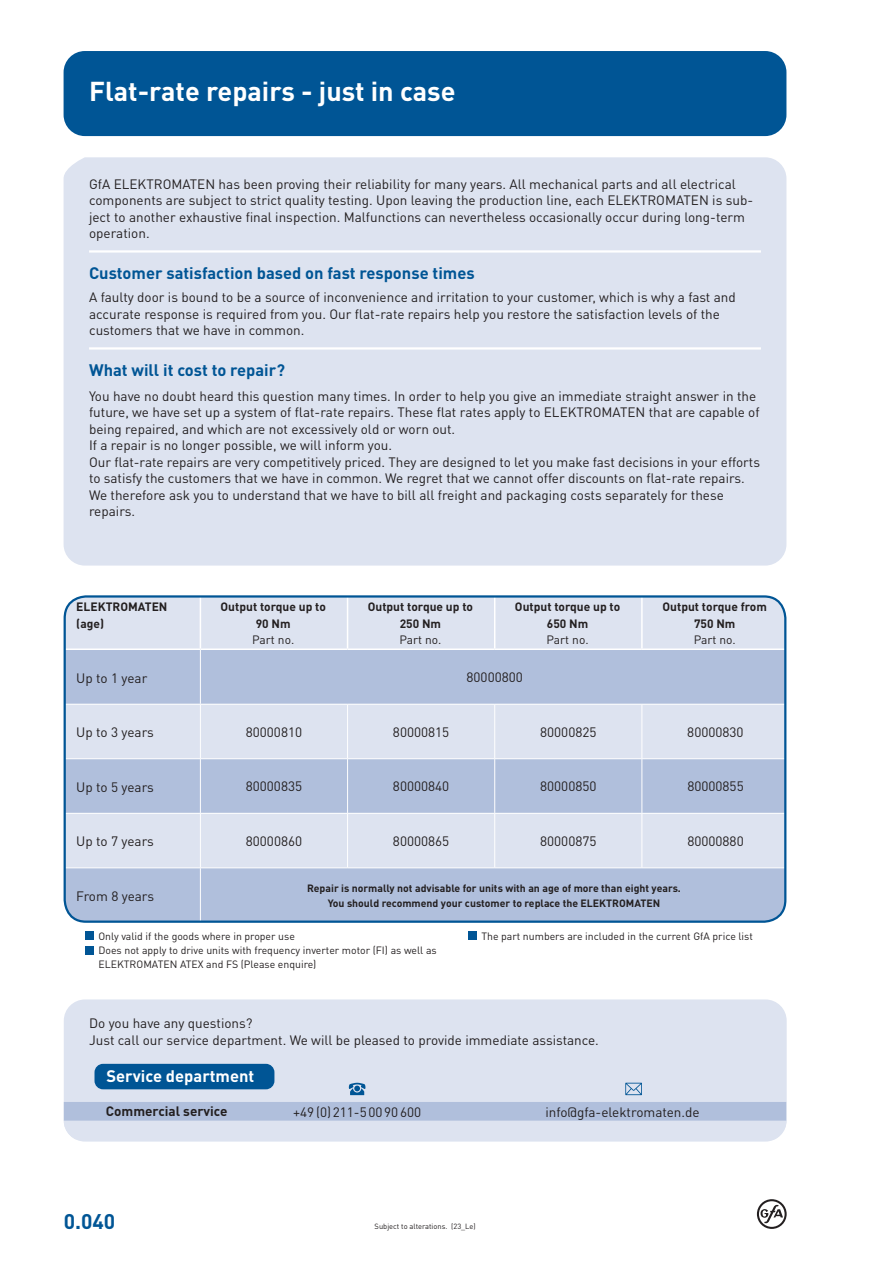
<style>
.page{position:relative;width:893px;height:1263px;background:#fff}
.page>*{position:absolute;margin:0;border:0;box-sizing:border-box;transform-origin:0 0}
.t1{font:700 27px "DIN Pro";color:#fff}
.t2{font:700 21px "DIN Pro";color:#005595}
.t3{font:700 16.5px "DIN Pro";color:#005595}
.t4{font:700 16.5px "DIN Pro";color:#fff}
.t5{font:13.5px/16.5px "DIN Pro";color:#231f20}
.t6{font:700 13.5px "DIN Pro";color:#231f20}
.t7{font:700 12px/16.5px "DIN Pro";color:#231f20;text-align:center}
.t8{font:12px "DIN Pro";color:#231f20}
.t9{font:10.5px/14.7px "DIN Pro";color:#231f20}
.t10{font:700 10.5px/15px "DIN Pro";color:#231f20;text-align:center}
.t11{font:7.5px "DIN Pro";color:#231f20}
</style>
<div class="page">
<svg style="left:757px;top:1199px;width:30px;height:30px"></svg>
<div style="left:64px;top:157px;width:722px;height:409px;background:#dde3f0;border-radius:21px"></div>
<div style="left:64px;top:51px;width:722px;height:85px;background:#005595;border-radius:21px"></div>
<div style="left:64px;top:999px;width:723px;height:142px;background:#dde3f0;border-radius:21px"></div>
<svg style="left:66px;top:597px;width:719px;height:325px;background:#c6d0e5"></svg>
<hr style="left:200px;top:650px;width:1px;height:54px;background:#fff">
<hr style="left:65px;top:704px;width:135px;height:1px;background:#fff">
<hr style="left:200px;top:704px;width:148px;height:1px;background:#fff">
<hr style="left:200px;top:704px;width:1px;height:54px;background:#fff">
<hr style="left:348px;top:704px;width:147px;height:1px;background:#fff">
<hr style="left:347px;top:704px;width:1px;height:54px;background:#fff">
<hr style="left:495px;top:704px;width:147px;height:1px;background:#fff">
<hr style="left:494px;top:704px;width:1px;height:54px;background:#fff">
<hr style="left:642px;top:704px;width:143px;height:1px;background:#fff">
<hr style="left:641px;top:704px;width:1px;height:54px;background:#fff">
<hr style="left:65px;top:758px;width:135px;height:1px;background:#fff">
<hr style="left:200px;top:758px;width:148px;height:1px;background:#fff">
<hr style="left:200px;top:759px;width:1px;height:54px;background:#fff">
<hr style="left:348px;top:758px;width:147px;height:1px;background:#fff">
<hr style="left:347px;top:759px;width:1px;height:54px;background:#fff">
<hr style="left:495px;top:758px;width:147px;height:1px;background:#fff">
<hr style="left:494px;top:759px;width:1px;height:54px;background:#fff">
<hr style="left:642px;top:758px;width:143px;height:1px;background:#fff">
<hr style="left:641px;top:759px;width:1px;height:54px;background:#fff">
<hr style="left:65px;top:813px;width:135px;height:1px;background:#fff">
<hr style="left:200px;top:813px;width:148px;height:1px;background:#fff">
<hr style="left:200px;top:814px;width:1px;height:53px;background:#fff">
<hr style="left:348px;top:813px;width:147px;height:1px;background:#fff">
<hr style="left:347px;top:814px;width:1px;height:53px;background:#fff">
<hr style="left:495px;top:813px;width:147px;height:1px;background:#fff">
<hr style="left:494px;top:814px;width:1px;height:53px;background:#fff">
<hr style="left:642px;top:813px;width:143px;height:1px;background:#fff">
<hr style="left:641px;top:814px;width:1px;height:53px;background:#fff">
<hr style="left:65px;top:867px;width:135px;height:1px;background:#fff">
<hr style="left:200px;top:867px;width:148px;height:1px;background:#fff">
<hr style="left:200px;top:868px;width:1px;height:54px;background:#fff">
<hr style="left:348px;top:867px;width:147px;height:1px;background:#fff">
<hr style="left:495px;top:867px;width:147px;height:1px;background:#fff">
<hr style="left:642px;top:867px;width:143px;height:1px;background:#fff">
<hr style="left:200px;top:597px;width:1px;height:51px;background:#fff">
<hr style="left:347px;top:597px;width:1px;height:51px;background:#fff">
<hr style="left:494px;top:597px;width:1px;height:51px;background:#fff">
<hr style="left:641px;top:597px;width:2px;height:51px;background:#fff">
<hr style="left:65px;top:648px;width:135px;height:2px;background:#fff">
<hr style="left:200px;top:648px;width:148px;height:2px;background:#fff">
<hr style="left:348px;top:648px;width:147px;height:2px;background:#fff">
<hr style="left:495px;top:648px;width:147px;height:2px;background:#fff">
<hr style="left:642px;top:648px;width:143px;height:2px;background:#fff">
<div style="left:64px;top:595px;width:722px;height:328px;border:2px solid #005595;border-radius:22px"></div>
<svg style="left:64px;top:1102px;width:722px;height:37px"></svg>
<svg style="left:349px;top:1083px;width:16px;height:12px"></svg>
<svg style="left:625px;top:1083px;width:17px;height:12px"></svg>
<div style="left:95px;top:1064px;width:179px;height:25px;background:#005595;border-radius:9px"></div>
<hr style="left:89px;top:250px;width:672px;height:3px;background:#fff">
<hr style="left:89px;top:347px;width:672px;height:3px;background:#fff">
<div style="left:85px;top:931px;width:8px;height:9px;background:#005595"></div>
<div style="left:85px;top:946px;width:8px;height:8px;background:#005595"></div>
<div style="left:468px;top:931px;width:8px;height:9px;background:#005595"></div>
<h1 class="t1" style="left:89px;top:73px;width:368px">Flat-rate repairs - just in case</h1>
<p class="t5" style="left:89px;top:175px;width:666px">GfA ELEKTROMATEN has been proving their reliability for many years. All mechanical parts and all electrical components are subject to strict quality testing. Upon leaving the production line, each ELEKTROMATEN is sub&shy;ject to another exhaustive final inspection. Malfunctions can nevertheless occasionally occur during long-term operation.</p>
<p class="t3" style="left:89px;top:261px;width:387px">Customer satisfaction based on fast response times</p>
<p class="t5" style="left:89px;top:289px;width:648px">A faulty door is bound to be a source of inconvenience and irritation to your customer, which is why a fast and accurate response is required from you. Our flat-rate repairs help you restore the satisfaction levels of the customers that we have in common.</p>
<p class="t3" style="left:89px;top:358px;width:197px">What will it cost to repair?</p>
<p class="t5" style="left:89px;top:387px;width:672px">You have no doubt heard this question many times. In order to help you give an immediate straight answer in the future, we have set up a system of flat-rate repairs. These flat rates apply to ELEKTROMATEN that are capable of being repaired, and which are not excessively old or worn out.<br>If a repair is no longer possible, we will inform you.<br>Our flat-rate repairs are very competitively priced. They are designed to let you make fast decisions in your efforts to satisfy the customers that we have in common. We regret that we cannot offer discounts on flat-rate repairs.<br>We therefore ask you to understand that we have to bill all freight and packaging costs separately for these repairs.</p>
<p class="t7" style="left:76px;top:598px;width:93px;text-align:left">ELEKTROMATEN (age)</p>
<p class="t7" style="left:221px;top:598px;width:107px">Output torque up to<br>90 Nm</p>
<p class="t8" style="left:252px;top:632px;width:44px">Part no.</p>
<p class="t5" style="left:76px;top:669px;width:73px">Up to 1 year</p>
<p class="t7" style="left:368px;top:598px;width:107px">Output torque up to<br>250 Nm</p>
<p class="t8" style="left:399px;top:632px;width:44px">Part no.</p>
<p class="t7" style="left:515px;top:598px;width:107px">Output torque up to<br>650 Nm</p>
<p class="t8" style="left:546px;top:632px;width:44px">Part no.</p>
<p class="t5" style="left:467px;top:668px;width:58px">80000800</p>
<p class="t7" style="left:662px;top:598px;width:106px">Output torque from<br>750 Nm</p>
<p class="t8" style="left:694px;top:632px;width:44px">Part no.</p>
<p class="t5" style="left:76px;top:724px;width:79px">Up to 3 years</p>
<p class="t5" style="left:246px;top:723px;width:58px">80000810</p>
<p class="t5" style="left:393px;top:723px;width:58px">80000815</p>
<p class="t5" style="left:540px;top:723px;width:58px">80000825</p>
<p class="t5" style="left:687px;top:723px;width:58px">80000830</p>
<p class="t5" style="left:76px;top:778px;width:79px">Up to 5 years</p>
<p class="t5" style="left:246px;top:777px;width:58px">80000835</p>
<p class="t5" style="left:393px;top:777px;width:58px">80000840</p>
<p class="t5" style="left:540px;top:777px;width:58px">80000850</p>
<p class="t5" style="left:687px;top:777px;width:58px">80000855</p>
<p class="t5" style="left:76px;top:833px;width:79px">Up to 7 years</p>
<p class="t5" style="left:246px;top:832px;width:58px">80000860</p>
<p class="t5" style="left:393px;top:832px;width:58px">80000865</p>
<p class="t5" style="left:540px;top:832px;width:58px">80000875</p>
<p class="t5" style="left:687px;top:832px;width:58px">80000880</p>
<p class="t5" style="left:76px;top:887px;width:79px">From 8 years</p>
<p class="t10" style="left:307px;top:880px;width:375px">Repair is normally not advisable for units with an age of more than eight years.<br>You should recommend your customer to replace the ELEKTROMATEN</p>
<p class="t9" style="left:98px;top:928px;width:340px">Only valid if the goods where in proper use<br>Does not apply to drive units with frequency inverter motor (FI) as well as</p>
<p class="t9" style="left:98px;top:956px;width:219px">ELEKTROMATEN ATEX and FS (Please enquire)</p>
<p class="t9" style="left:481px;top:928px;width:273px">The part numbers are included in the current GfA price list</p>
<p class="t5" style="left:89px;top:1015px;width:511px">Do you have any questions?<br>Just call our service department. We will be pleased to provide immediate assistance.</p>
<p class="t4" style="left:107px;top:1065px;width:149px">Service department</p>
<p class="t6" style="left:106px;top:1102px;width:123px">Commercial service</p>
<h2 class="t2" style="left:64px;top:1207px;width:53px">0.040</h2>
<p class="t5" style="left:293px;top:1103px;width:129px">+49(0)211-50090600</p>
<p class="t5" style="left:545px;top:1103px;width:156px">info@gfa-elektromaten.de</p>
<p class="t11" style="left:375px;top:1221px;width:103px">Subject to alterations. (23_Le)</p>
</div>
